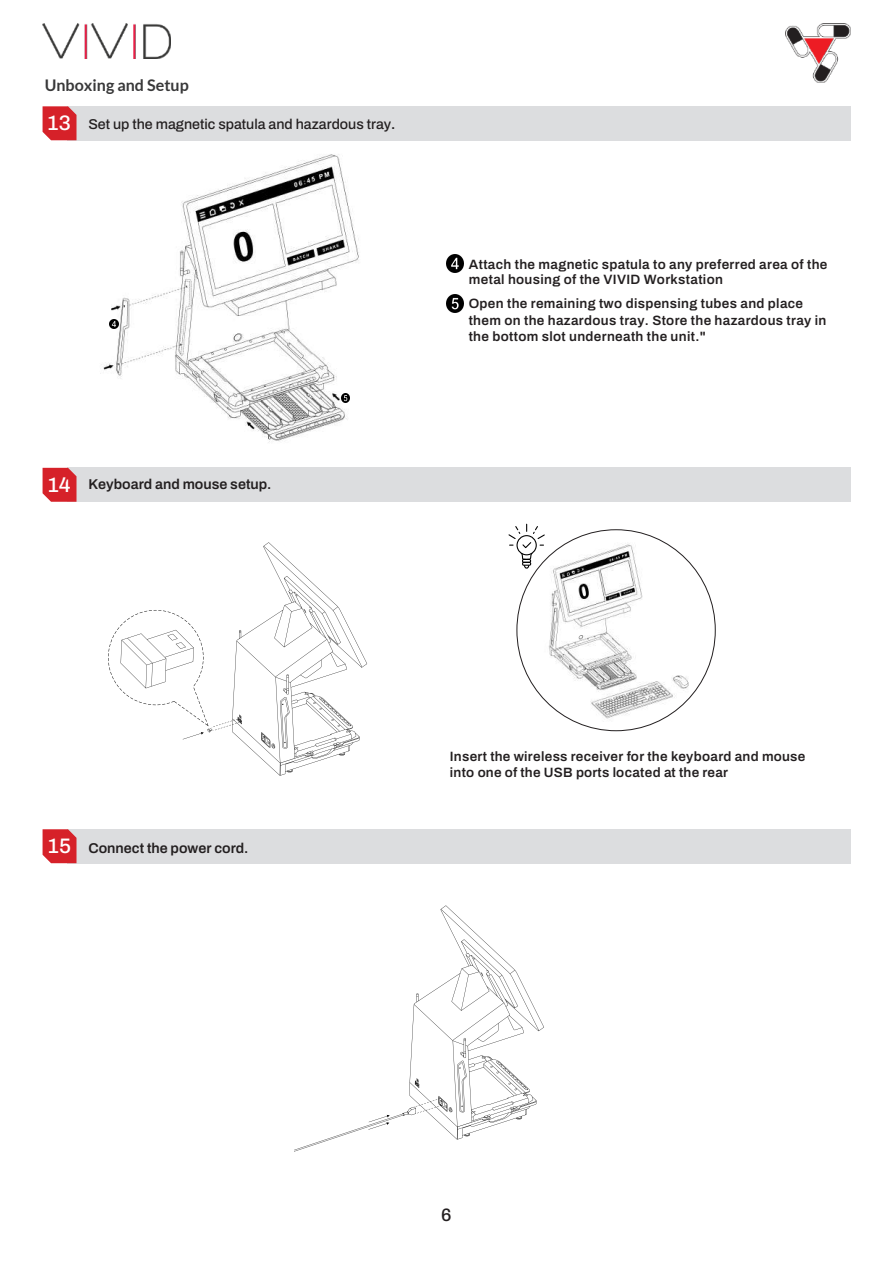
<style>
.page{position:relative;width:893px;height:1263px;background:#fff}
.page>*{position:absolute;margin:0;border:0;box-sizing:border-box;transform-origin:0 0}
.t1{font:500 18px "Archivo";color:#231f20}
.t2{font:700 16.05px "Lato";color:#383839}
.t3{font:600 14.25px "Archivo";color:#231f20}
.t4{font:500 14.25px "Archivo";color:#231f20}
.t5{font:600 13.5px/16.5px "Archivo";letter-spacing:.025em;color:#231f20}
.s1{font-size:21px;color:#fff}
.s2{font-weight:600}
.s3{font-weight:500;font-size:21px;color:#fff}
</style>
<div class="page">
<img style="left:785px;top:23px;width:65px;height:60px">
<img style="left:43px;top:23px;width:127px;height:36px">
<div style="left:67px;top:106px;width:783px;height:34px;background:#dcdddf"></div>
<svg style="left:43px;top:106px;width:33px;height:34px"></svg>
<div style="left:67px;top:468px;width:783px;height:34px;background:#dcdddf"></div>
<svg style="left:43px;top:468px;width:33px;height:34px"></svg>
<div style="left:67px;top:829px;width:783px;height:34px;background:#dcdddf"></div>
<svg style="left:43px;top:829px;width:33px;height:34px"></svg>
<img style="left:100px;top:154px;width:259px;height:289px">
<svg style="left:110px;top:320px;width:8px;height:8px"></svg>
<svg style="left:341px;top:394px;width:9px;height:8px"></svg>
<img style="left:446px;top:255px;width:17px;height:17px">
<img style="left:517px;top:531px;width:199px;height:200px">
<img style="left:446px;top:295px;width:17px;height:17px">
<img style="left:108px;top:542px;width:259px;height:234px">
<svg style="left:508px;top:524px;width:37px;height:45px"></svg>
<img style="left:294px;top:905px;width:250px;height:247px">
<p class="t2" style="left:45px;top:76px;width:145px">Unboxing and Setup</p>
<p class="t4" style="left:47px;top:114px;width:350px"><span class="s1">13</span> Set up the magnetic spatula and hazardous tray<span class="s2">.</span></p>
<p class="t3" style="left:47px;top:474px;width:226px"><span class="s3">14</span> Keyboard and mouse setup.</p>
<p class="t5" style="left:469px;top:256px;width:360px;line-height:15px">Attach the magnetic spatula to any preferred area of the metal housing of the VIVID Workstation</p>
<p class="t5" style="left:469px;top:295px;width:359px">Open the remaining two dispensing tubes and place them on the hazardous tray. Store the hazardous tray in the bottom slot underneath the unit."</p>
<p class="t3" style="left:48px;top:837px;width:202px"><span class="s3">15</span> Connect the power cord.</p>
<p class="t5" style="left:450px;top:748px;width:357px">Insert the wireless receiver for the keyboard and mouse into one of the USB ports located at the rear</p>
<h1 class="t1" style="left:441px;top:1202px;width:12px">6</h1>
</div>
